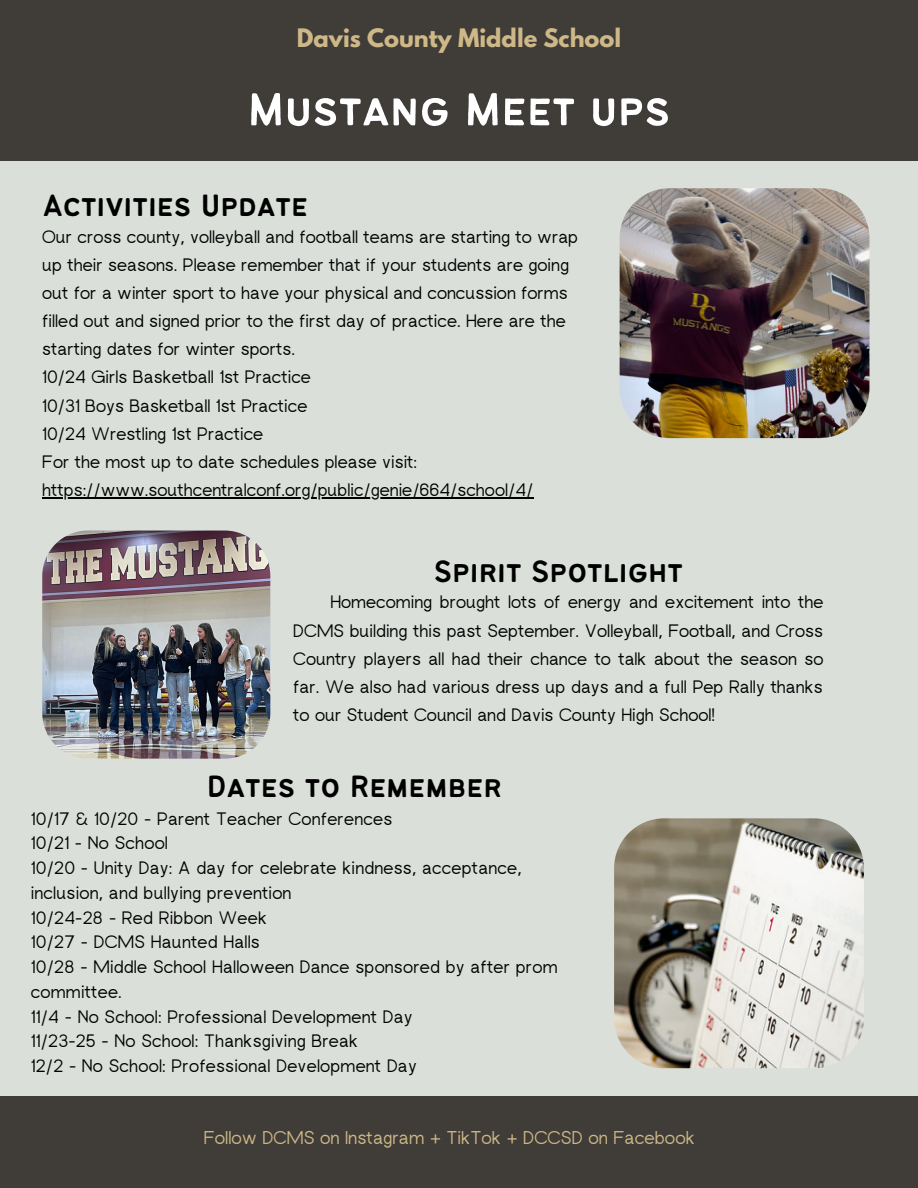
<style>
.page{position:relative;width:918px;height:1188px;background:#dadfda}
.page>*{position:absolute;margin:0;border:0;box-sizing:border-box;transform-origin:0 0}
.t1{font:50.85px "Bantayog";color:#fff}
.t2{font:33.9px "Bantayog";color:#000}
.t3{font:700 22.5px "League Spartan";color:#ceb888}
.t4{font:18.45px "rugratssans";color:#ceb888}
.t5{font:18px/28.2px "rugratssans";color:#000}
</style>
<div class="page">
<div style="left:0;top:0;width:918px;height:160px;background:#403c38"></div>
<img style="left:620px;top:188px;width:249px;height:250px;border-radius:50px">
<div style="left:0;top:1096px;width:918px;height:92px;background:#403c38"></div>
<hr style="left:42px;top:497px;width:491px;height:1px;background:#000">
<img style="left:42px;top:531px;width:228px;height:228px;border-radius:46px">
<img style="left:614px;top:818px;width:250px;height:250px;border-radius:50px">
<p class="t3" style="left:297px;top:27px;width:326px">Davis County Middle School</p>
<h1 class="t1" style="left:248px;top:89px;width:424px">Mustang Meet ups</h1>
<h2 class="t2" style="left:43px;top:192px;width:266px">Activities Update</h2>
<p class="t5" style="left:42px;top:224px;width:537px">Our cross county, volleyball and football teams are starting to wrap up their seasons. Please remember that if your students are going out for a winter sport to have your physical and concussion forms filled out and signed prior to the first day of practice. Here are the starting dates for winter sports.<br>10/24 Girls Basketball 1st Practice<br>10/31 Boys Basketball 1st Practice<br>10/24 Wrestling 1st Practice<br>For the most up to date schedules please visit: https://www.southcentralconf.org/public/genie/664/school/4/</p>
<h2 class="t2" style="left:434px;top:558px;width:251px">Spirit Spotlight</h2>
<p class="t5" style="left:293px;top:590px;width:532px;text-align:justify;text-indent:37px">Homecoming brought lots of energy and excitement into the DCMS building this past September. Volleyball, Football, and Cross Country players all had their chance to talk about the season so far. We also had various dress up days and a full Pep Rally thanks to our Student Council and Davis County High School!</p>
<h2 class="t2" style="left:207px;top:773px;width:296px">Dates to Remember</h2>
<p class="t5" style="left:31px;top:808px;width:528px;line-height:24.8px">10/17 &amp; 10/20 - Parent Teacher Conferences<br>10/21 - No School<br>10/20 - Unity Day: A day for celebrate kindness, acceptance, inclusion, and bullying prevention<br>10/24-28 - Red Ribbon Week<br>10/27 - DCMS Haunted Halls<br>10/28 - Middle School Halloween Dance sponsored by after prom committee.<br>11/4 - No School: Professional Development Day<br>11/23-25 - No School: Thanksgiving Break<br>12/2 - No School: Professional Development Day</p>
<p class="t4" style="left:204px;top:1131px;width:493px">Follow DCMS on Instagram + TikTok + DCCSD on Facebook</p>
</div>
